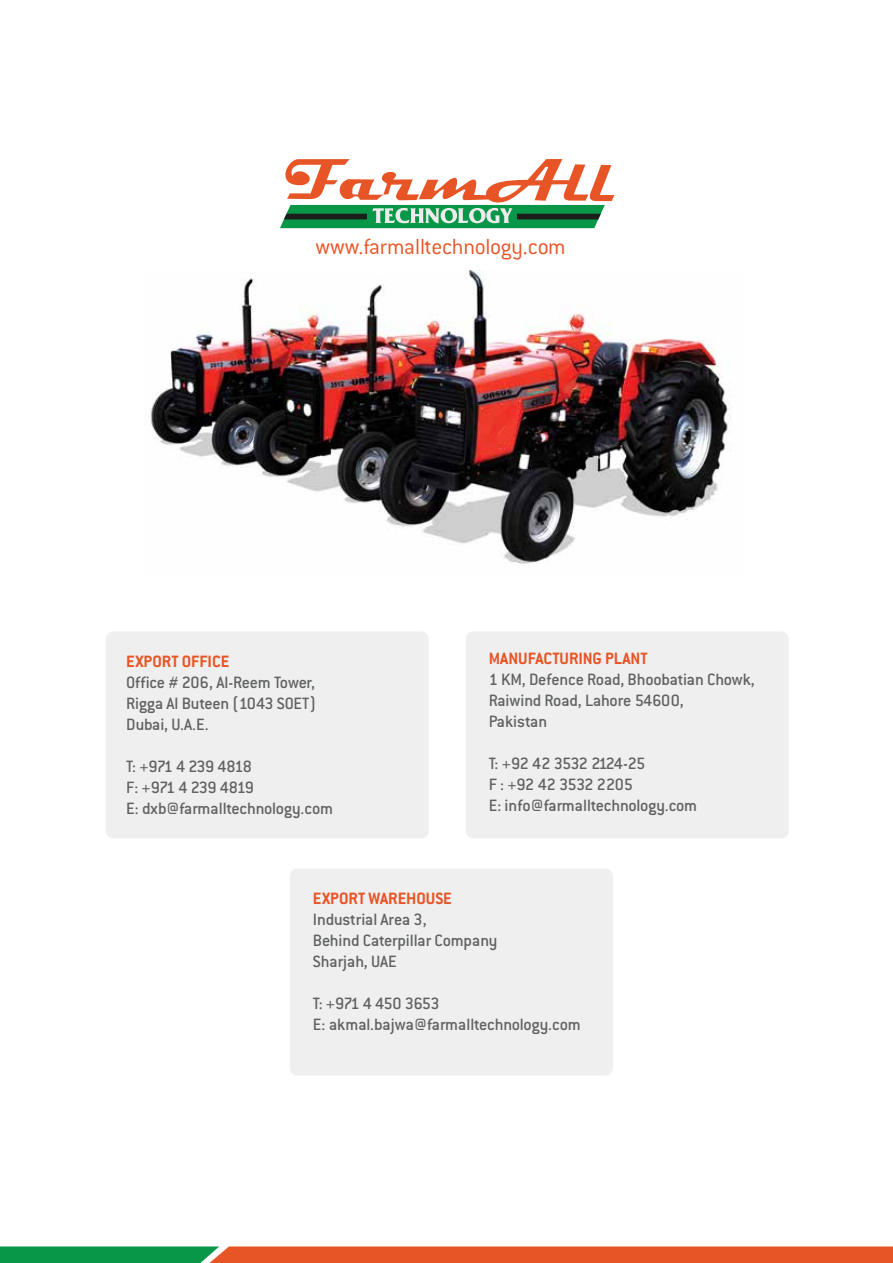
<style>
.page{position:relative;width:893px;height:1263px;background:#fff}
.page>*{position:absolute;margin:0;border:0;box-sizing:border-box;transform-origin:0 0}
.t1{font:300 24px "Conduit ITC";letter-spacing:-.015em;color:#e75527}
.t2{font:500 18px/21px "Conduit ITC";letter-spacing:-.015em;color:#606161}
.t3{font:700 18px "Conduit ITC";color:#e75527}
</style>
<div class="page">
<div style="left:106px;top:631px;width:323px;height:207px;background:#efefef;border-radius:8px"></div>
<div style="left:466px;top:631px;width:323px;height:207px;background:#efefef;border-radius:8px"></div>
<svg style="left:0;top:1246px;width:893px;height:17px;background:#b56a36"></svg>
<svg style="left:280px;top:159px;width:334px;height:69px"></svg>
<div style="left:290px;top:868px;width:323px;height:207px;background:#efefef;border-radius:8px"></div>
<img style="left:151px;top:270px;width:580px;height:294px">
<h1 class="t1" style="left:315px;top:234px;width:252px">www.farmalltechnology.com</h1>
<p class="t3" style="left:126px;top:651px;width:105px">EXPORT OFFICE</p>
<p class="t2" style="left:126px;top:672px;width:191px;text-align:justify">Office # 206, Al-Reem Tower, Rigga Al Buteen (1043 SOET)<br>Dubai, U.A.E.</p>
<p class="t2" style="left:126px;top:756px;width:208px">T: +971 4 239 4818<br>F : +971 4 239 4819<br>E: dxb@farmalltechnology.com</p>
<p class="t3" style="left:489px;top:648px;width:160px">MANUFACTURING PLANT</p>
<p class="t2" style="left:489px;top:668px;width:268px">1 KM, Defence Road, Bhoobatian Chowk,<br>Raiwind Road, Lahore 54600,<br>Pakistan</p>
<p class="t2" style="left:489px;top:752px;width:210px">T: +92 42 3532 2124-25<br>F : +92 42 3532 2205<br>E: info@farmalltechnology.com</p>
<p class="t3" style="left:313px;top:888px;width:140px">EXPORT WAREHOUSE</p>
<p class="t2" style="left:313px;top:908px;width:186px">Industrial Area 3,<br>Behind Caterpillar Company<br>Sharjah, UAE</p>
<p class="t2" style="left:313px;top:992px;width:269px">T: +971 4 450 3653<br>E: akmal.bajwa@farmalltechnology.com</p>
</div>
